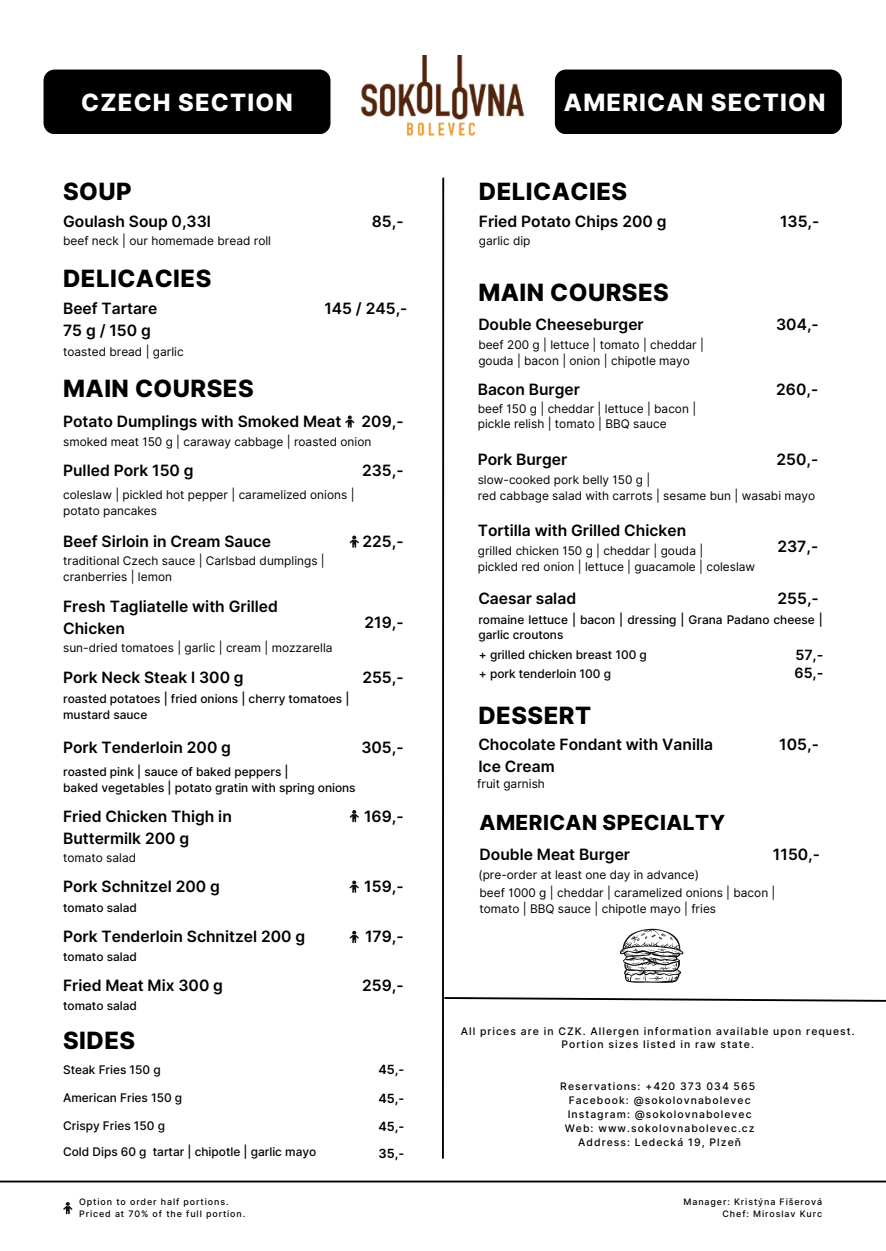
<style>
.page{position:relative;width:886px;height:1251px;background:#fff}
.page>*{position:absolute;margin:0;border:0;box-sizing:border-box;transform-origin:0 0}
.t1{font:800 23.75px "Inter";letter-spacing:.02em;color:#000}
.t2{font:800 23.75px "Inter";letter-spacing:.05em;color:#fff}
.t3{font:800 20.75px "Inter";letter-spacing:.02em;color:#000}
.t4{font:600 15.62px/22.2px "Inter";color:#000}
.t5{font:600 14.12px "Inter";color:#000}
.t6{font:600 12.62px "Inter";color:#000}
.t7{font:11.88px/15.9px "Inter";color:#000}
.t8{font:500 11.88px/15.9px "Inter";color:#000}
.t9{font:500 10.38px/13.9px "Inter";letter-spacing:.1em;color:#000;text-align:center}
.t10{font:500 8.88px "Inter";letter-spacing:.1em;color:#000}
</style>
<div class="page">
<hr style="left:442px;top:178px;width:2px;height:980px;background:#000">
<img style="left:360px;top:56px;width:165px;height:80px">
<svg style="left:442px;top:996px;width:444px;height:7px"></svg>
<svg style="left:620px;top:928px;width:64px;height:55px"></svg>
<svg style="left:345px;top:415px;width:9px;height:13px"></svg>
<svg style="left:350px;top:535px;width:9px;height:13px"></svg>
<svg style="left:350px;top:810px;width:9px;height:12px"></svg>
<svg style="left:350px;top:880px;width:9px;height:13px"></svg>
<svg style="left:350px;top:931px;width:9px;height:12px"></svg>
<hr style="left:0;top:1180px;width:886px;height:2px;background:#000">
<svg style="left:63px;top:1202px;width:9px;height:12px"></svg>
<div style="left:44px;top:70px;width:286px;height:64px;background:#000;border-radius:11px"></div>
<div style="left:555px;top:70px;width:287px;height:64px;background:#000;border-radius:11px"></div>
<h3 class="t2" style="left:81px;top:88px;width:213px">CZECH SECTION</h3>
<h3 class="t1" style="left:63px;top:177px;width:70px">SOUP</h3>
<h5 class="t4" style="left:63px;top:210px;width:149px">Goulash Soup 0,33l</h5>
<h1 class="t4" style="left:372px;top:210px;width:33px">85,-</h1>
<h3 class="t7" style="left:63px;top:233px;width:209px">beef neck | our homemade bread roll</h3>
<h5 class="t1" style="left:63px;top:264px;width:150px">DELICACIES</h5>
<h3 class="t4" style="left:63px;top:297px;width:96px">Beef Tartare<br>75g/150g</h3>
<h3 class="t4" style="left:324px;top:297px;width:85px">145 / 245,-</h3>
<h5 class="t7" style="left:63px;top:343px;width:122px">toasted bread | garlic</h5>
<h3 class="t1" style="left:63px;top:374px;width:192px">MAIN COURSES</h3>
<h3 class="t4" style="left:63px;top:410px;width:280px">Potato Dumplings with Smoked Meat</h3>
<p class="t7" style="left:63px;top:434px;width:310px">smoked meat 150 g | caraway cabbage | roasted onion</p>
<h5 class="t4" style="left:63px;top:459px;width:132px">Pulled Pork 150 g</h5>
<h3 class="t4" style="left:362px;top:459px;width:43px">235,-</h3>
<h3 class="t7" style="left:63px;top:486px;width:293px">coleslaw | pickled hot pepper | caramelized onions | potato pancakes</h3>
<h5 class="t7" style="left:63px;top:553px;width:263px">traditional Czech sauce | Carlsbad dumplings | cranberries | lemon</h5>
<h3 class="t4" style="left:63px;top:595px;width:216px">Fresh Tagliatelle with Grilled<br>Chicken</h3>
<h1 class="t4" style="left:362px;top:410px;width:44px">209,-</h1>
<p class="t4" style="left:63px;top:530px;width:210px">Beef Sirloin in Cream Sauce</p>
<h1 class="t4" style="left:363px;top:530px;width:43px">225,-</h1>
<h3 class="t4" style="left:364px;top:611px;width:41px">219,-</h3>
<p class="t7" style="left:63px;top:640px;width:271px">sun-dried tomatoes | garlic | cream | mozzarella</p>
<h3 class="t4" style="left:63px;top:666px;width:182px">Pork Neck Steak l 300 g</h3>
<h4 class="t4" style="left:362px;top:666px;width:43px">255,-</h4>
<h3 class="t8" style="left:63px;top:690px;width:288px">roasted potatoes | fried onions | cherry tomatoes | mustard sauce</h3>
<h3 class="t4" style="left:63px;top:736px;width:169px">Pork Tenderloin 200 g</h3>
<h4 class="t4" style="left:361px;top:736px;width:44px">305,-</h4>
<h3 class="t8" style="left:63px;top:763px;width:294px">roasted pink | sauce of baked peppers |<br>baked vegetables | potato gratin with spring onions</h3>
<h1 class="t4" style="left:63px;top:805px;width:170px">Fried Chicken Thigh in<br>Buttermilk 200 g</h1>
<h3 class="t4" style="left:364px;top:805px;width:41px">169,-</h3>
<h3 class="t4" style="left:63px;top:875px;width:158px">Pork Schnitzel 200 g</h3>
<h5 class="t4" style="left:364px;top:875px;width:41px">159,-</h5>
<h1 class="t4" style="left:63px;top:925px;width:244px">Pork Tenderloin Schnitzel 200 g</h1>
<h3 class="t4" style="left:365px;top:925px;width:40px">179,-</h3>
<p class="t7" style="left:63px;top:850px;width:75px">tomato salad</p>
<h3 class="t8" style="left:63px;top:899px;width:75px">tomato salad</h3>
<h5 class="t8" style="left:63px;top:948px;width:75px">tomato salad</h5>
<h3 class="t4" style="left:63px;top:974px;width:161px">Fried Meat Mix 300 g</h3>
<h3 class="t4" style="left:362px;top:974px;width:43px">259,-</h3>
<p class="t8" style="left:63px;top:998px;width:75px">tomato salad</p>
<h5 class="t1" style="left:63px;top:1025px;width:74px">SIDES</h5>
<h4 class="t8" style="left:63px;top:1061px;width:99px">Steak Fries 150 g</h4>
<h3 class="t6" style="left:378px;top:1062px;width:27px">45,-</h3>
<h3 class="t8" style="left:63px;top:1090px;width:121px">American Fries 150 g</h3>
<p class="t6" style="left:378px;top:1091px;width:27px">45,-</p>
<h4 class="t8" style="left:63px;top:1118px;width:103px">Crispy Fries 150 g</h4>
<h3 class="t6" style="left:378px;top:1119px;width:27px">45,-</h3>
<h3 class="t8" style="left:63px;top:1143px;width:85px">Cold Dips 60 g</h3>
<h3 class="t8" style="left:153px;top:1143px;width:165px">tartar | chipotle | garlic mayo</h3>
<h5 class="t6" style="left:379px;top:1145px;width:27px">35,-</h5>
<h3 class="t10" style="left:79px;top:1197px;width:151px">Option to order half portions.</h3>
<h3 class="t10" style="left:79px;top:1208px;width:168px">Priced at 70% of the full portion.</h3>
<p class="t2" style="left:564px;top:88px;width:263px">AMERICAN SECTION</p>
<h4 class="t1" style="left:479px;top:177px;width:150px">DELICACIES</h4>
<h1 class="t4" style="left:479px;top:210px;width:189px">Fried Potato Chips 200 g</h1>
<h4 class="t4" style="left:780px;top:210px;width:41px">135,-</h4>
<h4 class="t7" style="left:479px;top:233px;width:53px">garlic dip</h4>
<h3 class="t1" style="left:478px;top:278px;width:192px">MAIN COURSES</h3>
<h4 class="t4" style="left:478px;top:313px;width:167px">Double Cheeseburger</h4>
<h4 class="t4" style="left:776px;top:313px;width:44px">304,-</h4>
<h4 class="t7" style="left:478px;top:337px;width:227px">beef 200 g | lettuce | tomato | cheddar | gouda | bacon | onion | chipotle mayo</h4>
<h4 class="t4" style="left:478px;top:378px;width:104px">Bacon Burger</h4>
<h4 class="t4" style="left:776px;top:378px;width:44px">260,-</h4>
<h4 class="t7" style="left:478px;top:400px;width:220px">beef 150 g | cheddar | lettuce | bacon | pickle relish | tomato | BBQ sauce</h4>
<p class="t4" style="left:478px;top:448px;width:91px">Pork Burger</p>
<h1 class="t4" style="left:776px;top:448px;width:43px">250,-</h1>
<h3 class="t7" style="left:478px;top:471px;width:339px">slow-cooked pork belly 150 g |<br>red cabbage salad with carrots | sesame bun | wasabi mayo</h3>
<h3 class="t4" style="left:478px;top:519px;width:210px">Tortilla with Grilled Chicken</h3>
<h1 class="t7" style="left:478px;top:543px;width:227px">grilled chicken 150 g | cheddar | gouda |</h1>
<h5 class="t4" style="left:777px;top:535px;width:42px">237,-</h5>
<h1 class="t7" style="left:478px;top:559px;width:279px">pickled red onion | lettuce | guacamole | coleslaw</h1>
<h3 class="t4" style="left:478px;top:587px;width:99px">Caesar salad</h3>
<h5 class="t4" style="left:778px;top:587px;width:43px">255,-</h5>
<h3 class="t8" style="left:478px;top:611px;width:346px">romaine lettuce | bacon | dressing | Grana Padano cheese | garlic croutons</h3>
<h3 class="t8" style="left:479px;top:647px;width:169px">+ grilled chicken breast 100 g</h3>
<h5 class="t5" style="left:795px;top:646px;width:29px">57,-</h5>
<h3 class="t8" style="left:479px;top:665px;width:134px">+ pork tenderloin 100 g</h3>
<h3 class="t5" style="left:795px;top:664px;width:30px">65,-</h3>
<h3 class="t1" style="left:478px;top:701px;width:114px">DESSERT</h3>
<h3 class="t4" style="left:478px;top:733px;width:236px">Chocolate Fondant with Vanilla<br>Ice Cream</h3>
<h4 class="t4" style="left:779px;top:733px;width:41px">105,-</h4>
<h3 class="t7" style="left:477px;top:776px;width:69px">fruit garnish</h3>
<h4 class="t3" style="left:480px;top:810px;width:247px">AMERICAN SPECIALTY</h4>
<h3 class="t4" style="left:480px;top:843px;width:152px">Double Meat Burger</h3>
<h4 class="t4" style="left:773px;top:843px;width:49px">1150,-</h4>
<h1 class="t7" style="left:478px;top:866px;width:222px">(pre-order at least one day in advance)</h1>
<h3 class="t7" style="left:480px;top:884px;width:297px">beef 1000 g | cheddar | caramelized onions | bacon | tomato | BBQ sauce | chipotle mayo | fries</h3>
<h3 class="t9" style="left:461px;top:1024px;width:395px">All prices are in CZK. Allergen information available upon request.<br>Portion sizes listed in raw state.</h3>
<h5 class="t9" style="left:560px;top:1079px;width:196px">Reservations: +420 373 034 565<br>Facebook: @sokolovnabolevec<br>Instagram: @sokolovnabolevec</h5>
<h2 class="t9" style="left:565px;top:1121px;width:191px">Web: www.sokolovnabolevec.cz<br>Address: Ledecká 19, Plzeň</h2>
<h5 class="t10" style="left:683px;top:1196px;width:140px">Manager: Kristýna Fišerová</h5>
<h5 class="t10" style="left:722px;top:1208px;width:101px">Chef: Miroslav Kurc</h5>
</div>
